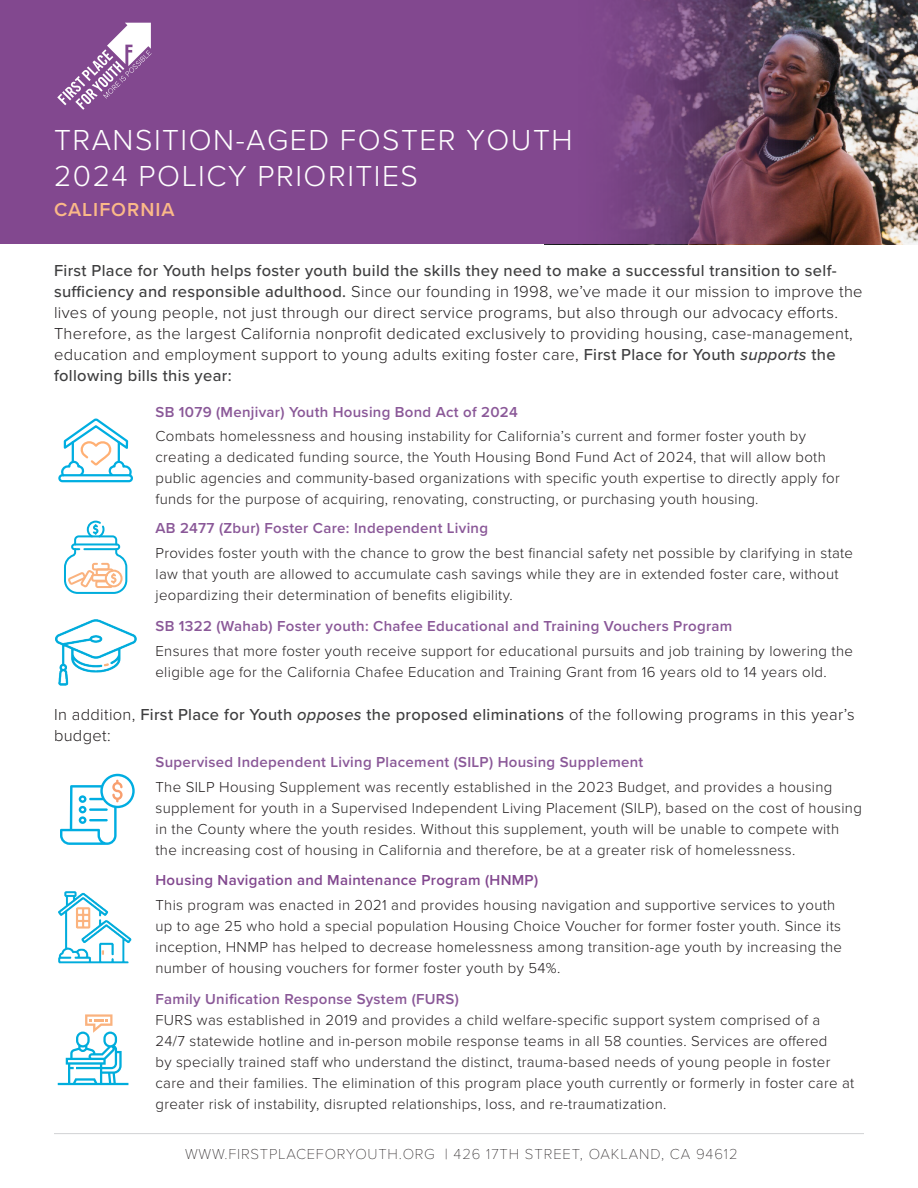
<style>
.page{position:relative;width:918px;height:1188px;background:#fff}
.page>*{position:absolute;margin:0;border:0;box-sizing:border-box;transform-origin:0 0}
.HeadlineNew{font:300 30px "Proxima Nova";letter-spacing:.05em;color:#fff}
.HeadlineNew-2{font:600 19.5px "Proxima Nova";letter-spacing:.05em;color:#fbb988}
.Paragraph{font:300 16.5px/21px "Proxima Nova";letter-spacing:.02em;color:#231f20}
.Paragraph-2{font:300 15px/21px "Proxima Nova";letter-spacing:.02em;color:#231f20}
.Paragraph-3{font:600 15px "Proxima Nova";letter-spacing:.02em;color:#8a5898}
.t1{font:100 15px "Proxima Nova T";letter-spacing:.05em;color:#231f20}
.Paragraph-4{font:600 15px "Proxima Nova";letter-spacing:.02em;color:#82488f}
.s1{font-weight:500;color:#3e3e3f}
.s2{font-weight:500;font-style:italic;color:#3e3e3f}
</style>
<div class="page">
<img style="left:892px;top:0;width:26px;height:244px">
<img style="left:0;top:0;width:892px;height:244px">
<hr style="left:54px;top:1133px;width:810px;height:1px;background:#d1d2d4">
<img style="left:58px;top:891px;width:73px;height:72px">
<img style="left:56px;top:620px;width:80px;height:66px">
<div style="left:58px;top:474px;width:75px;height:8px;border:2px solid #00aee1;border-radius:3px"></div>
<svg style="left:59px;top:419px;width:74px;height:59px"></svg>
<svg style="left:60px;top:774px;width:75px;height:71px"></svg>
<svg style="left:57px;top:23px;width:95px;height:87px"></svg>
<svg style="left:58px;top:1014px;width:70px;height:71px"></svg>
<svg style="left:64px;top:521px;width:63px;height:73px"></svg>
<p class="HeadlineNew" style="left:54px;top:117px;width:520px">TRANSITION-AGED FOSTER YOUTH</p>
<p class="HeadlineNew" style="left:54px;top:153px;width:366px">2024 POLICY PRIORITIES</p>
<p class="HeadlineNew-2" style="left:54px;top:195px;width:122px">CALIFORNIA</p>
<p class="Paragraph" style="left:54px;top:259px;width:810px"><span class="s1">First Place for Youth helps foster youth build the skills they need to make a successful transition to self&shy;sufficiency and responsible adulthood.</span> Since our founding in 1998, we’ve made it our mission to improve the lives of young people, not just through our direct service programs, but also through our advocacy efforts.<br>Therefore, as the largest California nonprofit dedicated exclusively to providing housing, case-management, education and employment support to young adults exiting foster care, <span class="s1">First Place for Youth</span> <span class="s2">supports</span> <span class="s1">the following bills this year:</span></p>
<p class="Paragraph-3" style="left:156px;top:400px;width:364px">SB 1079 (Menjivar) Youth Housing Bond Act of 2024</p>
<p class="Paragraph-2" style="left:156px;top:425px;width:686px">Combats homelessness and housing instability for California’s current and former foster youth by creating a dedicated funding source, the Youth Housing Bond Fund Act of 2024, that will allow both public agencies and community-based organizations with specific youth expertise to directly apply for funds for the purpose of acquiring, renovating, constructing, or purchasing youth housing.</p>
<p class="Paragraph-3" style="left:156px;top:517px;width:334px">AB 2477 (Zbur) Foster Care: Independent Living</p>
<p class="Paragraph-2" style="left:156px;top:541px;width:699px">Provides foster youth with the chance to grow the best financial safety net possible by clarifying in state law that youth are allowed to accumulate cash savings while they are in extended foster care, without jeopardizing their determination of benefits eligibility.</p>
<p class="Paragraph-3" style="left:156px;top:615px;width:578px">SB 1322 (Wahab) Foster youth: Chafee Educational and Training Vouchers Program</p>
<p class="Paragraph-2" style="left:156px;top:640px;width:699px">Ensures that more foster youth receive support for educational pursuits and job training by lowering the eligible age for the California Chafee Education and Training Grant from 16 years old to 14 years old.</p>
<p class="Paragraph" style="left:54px;top:703px;width:802px">In addition, <span class="s1">First Place for Youth</span> <span class="s2">opposes</span> <span class="s1">the proposed eliminations</span> of the following programs in this year’s budget:</p>
<p class="Paragraph-3" style="left:156px;top:751px;width:489px">Supervised Independent Living Placement (SILP) Housing Supplement</p>
<p class="Paragraph-2" style="left:156px;top:776px;width:708px">The SILP Housing Supplement was recently established in the 2023 Budget, and provides a housing supplement for youth in a Supervised Independent Living Placement (SILP), based on the cost of housing in the County where the youth resides. Without this supplement, youth will be unable to compete with the increasing cost of housing in California and therefore, be at a greater risk of homelessness.</p>
<p class="Paragraph-4" style="left:156px;top:869px;width:384px">Housing Navigation and Maintenance Program (HNMP)</p>
<p class="Paragraph-2" style="left:156px;top:894px;width:688px">This program was enacted in 2021 and provides housing navigation and supportive services to youth up to age 25 who hold a special population Housing Choice Voucher for former foster youth. Since its inception, HNMP has helped to decrease homelessness among transition-age youth by increasing the number of housing vouchers for former foster youth by 54%.</p>
<p class="Paragraph-3" style="left:156px;top:988px;width:305px">Family Unification Response System (FURS)</p>
<p class="Paragraph-2" style="left:156px;top:1009px;width:700px">FURS was established in 2019 and provides a child welfare-specific support system comprised of a<br>24/7 statewide hotline and in-person mobile response teams in all 58 counties. Services are offered<br>by specially trained staff who understand the distinct, trauma-based needs of young people in foster care and their families. The elimination of this program place youth currently or formerly in foster care at greater risk of instability, disrupted relationships, loss, and re-traumatization.</p>
<p class="t1" style="left:185px;top:1143px;width:554px">WWW.FIRSTPLACEFORYOUTH.ORG | 426 17TH STREET, OAKLAND, CA 94612</p>
</div>
